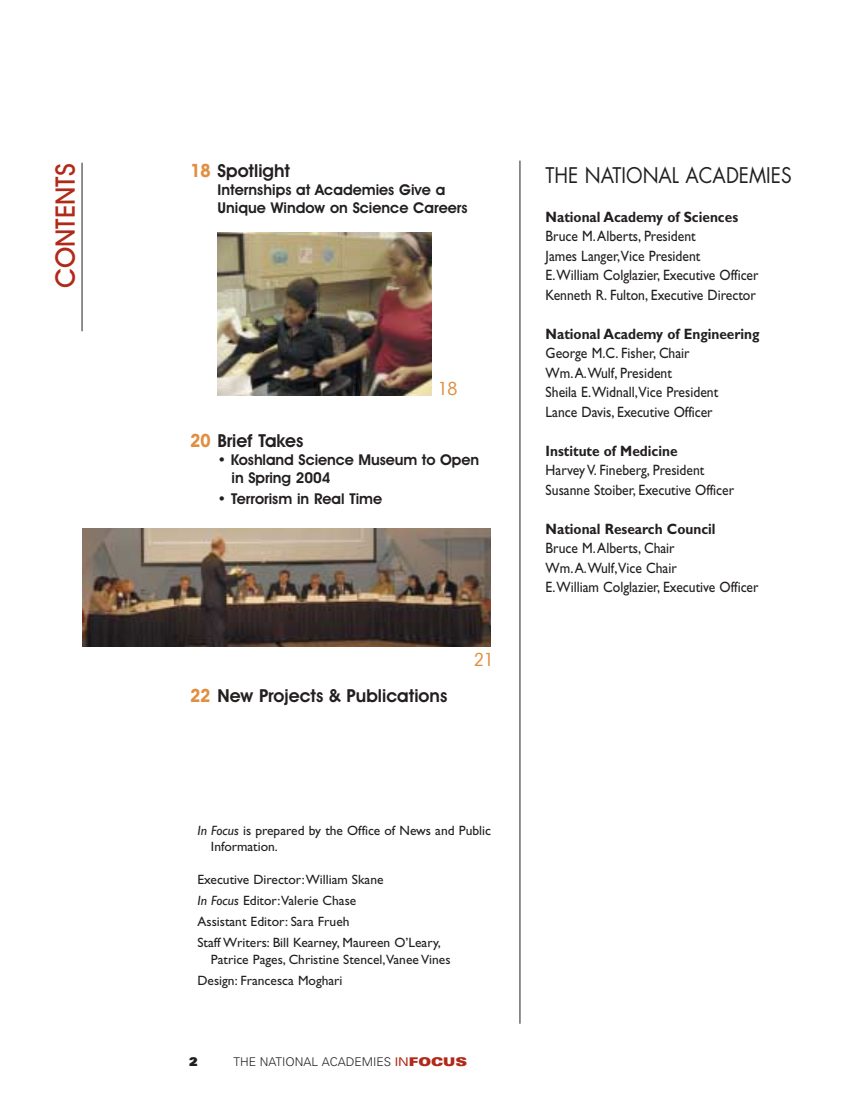
<style>
.page{position:relative;width:864px;height:1107px;background:#fff}
.page>*{position:absolute;margin:0;border:0;box-sizing:border-box;transform-origin:0 0}
.t1{font:500 27px "Avant Garde IT Cby BT";color:#b12a19}
.t2{font:21px "Futura";color:#231f1f;scale:.91 1}
.t3{font:600 18px "Avant Garde IT Cby BT";color:#231f1f}
.t4{font:condensed 18px "Avant Garde IT Cby BT";color:#e08f41}
.t5{font:15px/19.5px "Gill Sans";color:#231f1f;scale:.91 1}
.t6{font:600 15px/18px "Avant Garde IT Cby BT";color:#231f1f}
.t7{font:700 15px "Gill Sans";color:#231f1f;scale:.91 1}
.t8{font:13.5px/21px "Gill Sans";color:#231f1f}
.t9{font:300 12px "Univers";color:#231f1f}
.t10{font:900 12px "Univers";color:#231f1f}
.s1{font-weight:700;font-stretch:condensed;color:#e08f41}
.s2{font-style:italic}
.s3{font-weight:400;font-stretch:expanded;color:#b12a19}
.s4{font-weight:900;font-stretch:expanded;color:#b12a19}
</style>
<div class="page">
<hr style="left:520px;top:161px;width:1px;height:863px;background:#231f1f">
<hr style="left:82px;top:163px;width:1px;height:168px;background:#231f1f">
<img style="left:217px;top:233px;width:214px;height:163px">
<img style="left:82px;top:528px;width:408px;height:119px">
<h1 class="t1" style="left:55px;top:288px;width:127px;rotate:-90deg">CONTENTS</h1>
<p class="t3" style="left:190px;top:164px;width:101px"><span class="s1">18</span> Spotlight</p>
<p class="t6" style="left:218px;top:182px;width:252px">Internships at Academies Give a<br>Unique Window on Science Careers</p>
<p class="t4" style="left:438px;top:383px;width:21px">18</p>
<p class="t3" style="left:190px;top:434px;width:114px"><span class="s1">20</span> Brief Takes</p>
<p class="t6" style="left:232px;top:452px;width:249px;text-indent:-14px">• Koshland Science Museum to Open in Spring 2004</p>
<p class="t6" style="left:218px;top:491px;width:166px">• Terrorism in Real Time</p>
<p class="t3" style="left:190px;top:689px;width:258px"><span class="s1">22</span> New Projects &amp; Publications</p>
<p class="t4" style="left:474px;top:653px;width:21px">21</p>
<p class="t8" style="left:211px;top:823px;width:282px;line-height:16.5px;text-indent:-14px"><span class="s2">In Focus</span> is prepared by the Office of News and Public<br>Information.</p>
<p class="t8" style="left:197px;top:871px;width:245px">Executive Director:William Skane<br><span class="s2">In Focus</span> Editor:Valerie Chase<br>Assistant Editor: Sara Frueh<br>Staff Writers: Bill Kearney, Maureen O’Leary,</p>
<p class="t8" style="left:197px;top:950px;width:255px;text-indent:14px">Patrice Pages, Christine Stencel,Vanee Vines<br>Design: Francesca Moghari</p>
<p class="t10" style="left:189px;top:1058px;width:10px">2</p>
<p class="t9" style="left:233px;top:1058px;width:235px">THE NATIONAL ACADEMIES <span class="s3">IN</span><span class="s4">FOCUS</span></p>
<h2 class="t2" style="left:546px;top:165px;width:272px">THE NATIONAL ACADEMIES</h2>
<p class="t7" style="left:546px;top:212px;width:213px">National Academy of Sciences</p>
<p class="t5" style="left:546px;top:228px;width:236px">Bruce M.Alberts, President<br>James Langer,Vice President<br>E.William Colglazier, Executive Officer Kenneth R. Fulton, Executive Director</p>
<p class="t7" style="left:546px;top:329px;width:237px">National Academy of Engineering</p>
<p class="t5" style="left:546px;top:345px;width:191px">George M.C. Fisher, Chair<br>Wm.A.Wulf, President<br>Sheila E.Widnall,Vice President<br>Lance Davis, Executive Officer</p>
<p class="t7" style="left:546px;top:446px;width:147px">Institute of Medicine</p>
<p class="t5" style="left:546px;top:462px;width:209px">Harvey V. Fineberg, President<br>Susanne Stoiber, Executive Officer</p>
<p class="t7" style="left:546px;top:524px;width:188px">National Research Council</p>
<p class="t5" style="left:546px;top:540px;width:236px">Bruce M.Alberts, Chair<br>Wm.A.Wulf,Vice Chair<br>E.William Colglazier, Executive Officer</p>
</div>
